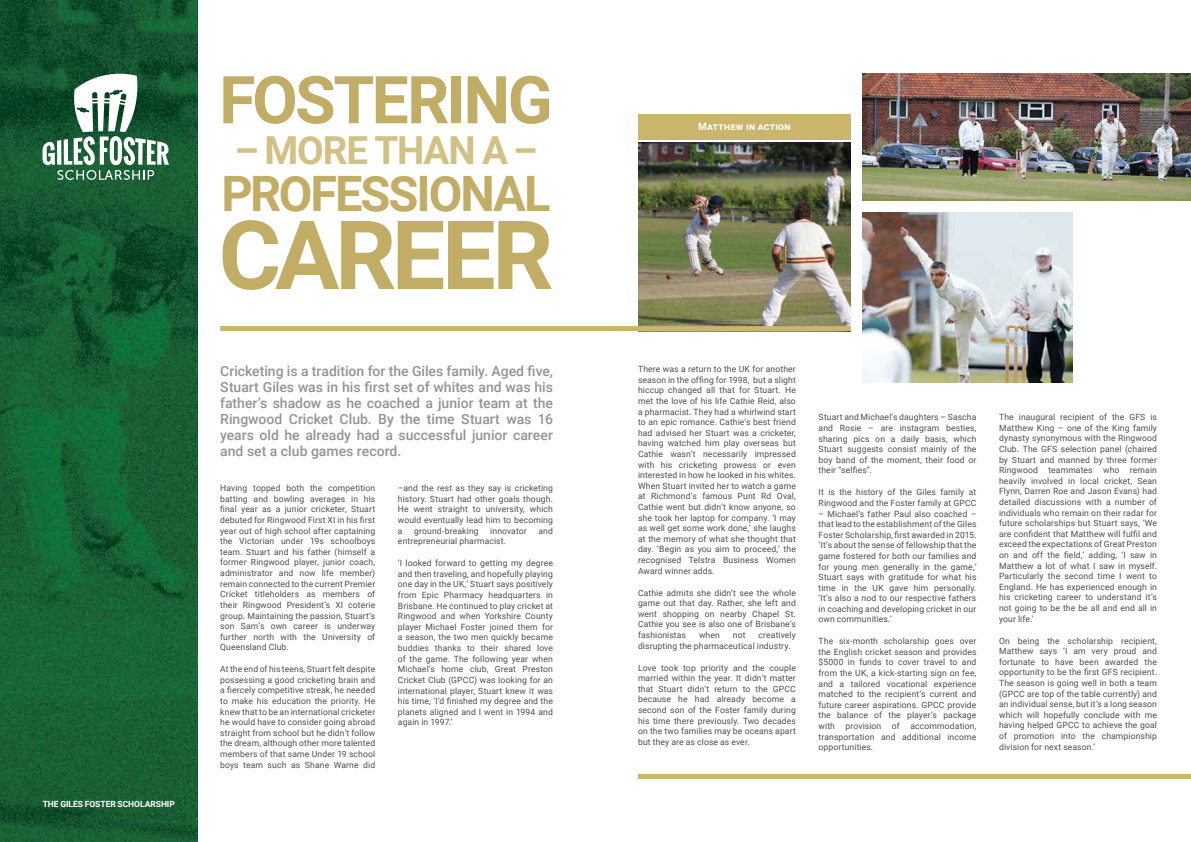
<style>
.page{position:relative;width:1191px;height:842px;background:#fff}
.page>*{position:absolute;margin:0;border:0;box-sizing:border-box;transform-origin:0 0}
.t1{font:700 95.5px "Roboto";letter-spacing:-.045em;color:#c2ad66}
.t2{font:700 66.1px "Roboto";letter-spacing:-.04em;color:#c2ad66}
.t3{font:700 48.8px "Roboto";letter-spacing:-.04em;color:#c2ad66}
.t4{font:700 38.6px "Roboto";letter-spacing:-.025em;color:#d2c184}
.t5{font:500 14px/16px "Roboto";color:#929495;text-align:justify}
.t6{font:700 10px "Roboto";letter-spacing:.03em;color:#fff}
.t7{font:8.6px/10.6px "Roboto";letter-spacing:.015em;color:#514e4c;text-align:justify}
.t8{font:700 8.5px "Roboto";letter-spacing:-.005em;color:#fff}
</style>
<div class="page">
<img style="left:0;top:0;width:197px;height:842px">
<img style="left:638px;top:142px;width:212px;height:184px">
<img style="left:863px;top:74px;width:328px;height:127px">
<img style="left:863px;top:213px;width:209px;height:169px">
<svg style="left:43px;top:74px;width:126px;height:106px"></svg>
<div style="left:220px;top:326px;width:630px;height:5px;background:#c9b56b"></div>
<div style="left:638px;top:774px;width:553px;height:5px;background:#c9b56b"></div>
<div style="left:638px;top:114px;width:212px;height:25px;background:#c9b56b"></div>
<p class="t8" style="left:43px;top:798px;width:134px">THE GILES FOSTER SCHOLARSHIP</p>
<h2 class="t2" style="left:219px;top:53px;width:335px">FOSTERING</h2>
<h3 class="t4" style="left:234px;top:123px;width:305px">– MORE THAN A –</h3>
<h3 class="t3" style="left:221px;top:159px;width:330px">PROFESSIONAL</h3>
<h1 class="t1" style="left:219px;top:188px;width:336px">CAREER</h1>
<p class="t5" style="left:220px;top:362px;width:334px">Cricketing is a tradition for the Giles family. Aged five, Stuart Giles was in his first set of whites and was his father’s shadow as he coached a junior team at the Ringwood Cricket Club. By the time Stuart was 16 years old he already had a successful junior career and set a club games record.</p>
<p class="t7" style="left:220px;top:482px;width:156px">Having topped both the competition batting and bowling averages in his final year as a junior cricketer, Stuart debuted for Ringwood First XI in his first year out of high school after captaining the Victorian under 19s schoolboys team. Stuart and his father (himself a former Ringwood player, junior coach, administrator and now life member) remain connected to the current Premier Cricket titleholders as members of their Ringwood President’s XI coterie group. Maintaining the passion, Stuart’s son Sam’s own career is underway further north with the University of Queensland Club.</p>
<p class="t7" style="left:220px;top:663px;width:156px">At the end of his teens, Stuart felt despite possessing a good cricketing brain and a fiercely competitive streak, he needed to make his education the priority. He knew that to be an international cricketer he would have to consider going abroad straight from school but he didn’t follow the dream, although other more talented members of that same Under 19 school boys team such as Shane Warne did</p>
<p class="t7" style="left:398px;top:483px;width:156px">–and the rest as they say is cricketing history. Stuart had other goals though.<br>He went straight to university, which would eventually lead him to becoming a</p>
<p class="t7" style="left:414px;top:525px;width:66px">ground-breaking</p>
<p class="t7" style="left:490px;top:525px;width:38px">innovator</p>
<p class="t7" style="left:538px;top:525px;width:16px">and</p>
<p class="t7" style="left:398px;top:536px;width:110px">entrepreneurial pharmacist.</p>
<p class="t7" style="left:398px;top:557px;width:156px">‘I looked forward to getting my degree and then traveling, and hopefully playing one day in the UK,’ Stuart says positively from Epic Pharmacy headquarters in Brisbane. He continued to play cricket at Ringwood and when Yorkshire County player Michael Foster joined them for a season, the two men quickly became buddies thanks to their shared love of the game. The following year when Michael’s home club, Great Preston Cricket Club (GPCC) was looking for an international player, Stuart knew it was his time, ‘I’d finished my degree and the planets aligned and I went in 1994 and again in 1997.’</p>
<p class="t6" style="left:698px;top:120px;width:94px">Matthew in action</p>
<p class="t7" style="left:638px;top:363px;width:159px">There was a return to the UK for another season in the offing for 1998, but a slight hiccup changed all that for Stuart. He met the love of his life Cathie Reid, also a pharmacist. They had a whirlwind start to an epic romance. Cathie’s best friend had advised her Stuart was a cricketer, having watched him play overseas but Cathie wasn’t necessarily impressed with his cricketing prowess or even interested in how he looked in his whites.<br>When Stuart invited her to watch a game at Richmond’s famous Punt Rd Oval, Cathie went but didn’t know anyone, so she took her laptop for company. ‘I may as well get some work done,’ she laughs at the memory of what she thought that day. ‘Begin as you aim to proceed,’ the recognised Telstra Business Women Award winner adds.</p>
<p class="t7" style="left:638px;top:587px;width:159px">Cathie admits she didn’t see the whole game out that day. Rather, she left and went shopping on nearby Chapel St.<br>Cathie you see is also one of Brisbane’s fashionistas</p>
<p class="t7" style="left:638px;top:629px;width:159px;text-indent:121px">creatively disrupting the pharmaceutical industry.</p>
<p class="t7" style="left:638px;top:662px;width:159px">Love took top priority and the couple married within the year. It didn’t matter that Stuart didn’t return to the GPCC because he had already become a second son of the Foster family during his time there previously. Two decades on the two families may be oceans apart but they are as close as ever.</p>
<p class="t7" style="left:699px;top:629px;width:22px">when</p>
<p class="t7" style="left:733px;top:629px;width:14px">not</p>
<p class="t7" style="left:818px;top:412px;width:159px">Stuart and Michael’s daughters – Sascha and Rosie – are instagram besties, sharing pics on a daily basis, which Stuart suggests consist mainly of the boy band of the moment, their food or their “selfies”.</p>
<p class="t7" style="left:818px;top:487px;width:159px">It is the history of the Giles family at<br>Ringwood and the Foster family at GPCC</p>
<p class="t7" style="left:818px;top:508px;width:159px">– Michael’s father Paul also coached – that lead to the establishment of the Giles Foster Scholarship, first awarded in 2015. ‘It’s about the sense of fellowship that the game fostered for both our families and for young men generally in the game,’ Stuart says with gratitude for what his time in the UK gave him personally. ‘It’s also a nod to our respective fathers in coaching and developing cricket in our own communities.’</p>
<p class="t7" style="left:818px;top:635px;width:159px">The six-month scholarship goes over the English cricket season and provides $5000 in funds to cover travel to and from the UK, a kick-starting sign on fee, and a tailored vocational experience matched to the recipient’s current and future career aspirations. GPCC provide the balance of the player’s package with provision of accommodation, transportation and additional income opportunities.</p>
<p class="t7" style="left:999px;top:411px;width:159px">The inaugural recipient of the GFS is Matthew King – one of the King family dynasty synonymous with the Ringwood Club. The GFS selection panel (chaired by Stuart and manned by three former Ringwood teammates who remain heavily involved in local cricket, Sean Flynn, Darren Roe and Jason Evans) had detailed discussions with a number of individuals who remain on their radar for future scholarships but Stuart says, ‘We are confident that Matthew will fulfil and exceed the expectations of Great Preston on and off the field,’ adding, ‘I saw in Matthew a lot of what I saw in myself.<br>Particularly the second time I went to England. He has experienced enough in his cricketing career to understand it’s not going to be the be all and end all in your life.’</p>
<p class="t7" style="left:999px;top:635px;width:159px">On being the scholarship recipient, Matthew says ‘I am very proud and fortunate to have been awarded the opportunity to be the first GFS recipient.<br>The season is going well in both a team (GPCC are top of the table currently) and an individual sense, but it’s a long season which will hopefully conclude with me having helped GPCC to achieve the goal of promotion into the championship division for next season.’</p>
</div>
